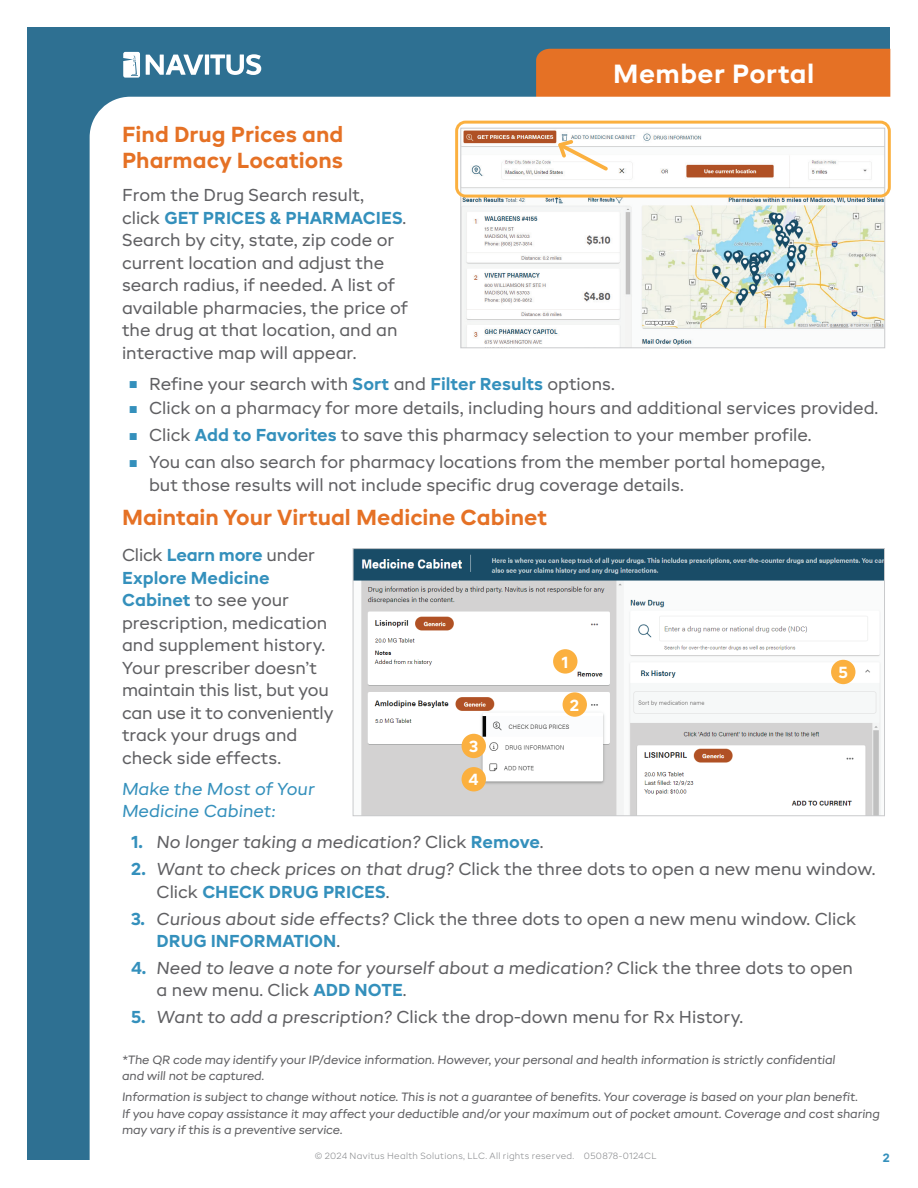
<style>
.page{position:relative;width:918px;height:1188px;background:#fff}
.page>*{position:absolute;margin:0;border:0;box-sizing:border-box;transform-origin:0 0}
.t1{font:700 26.25px "BR Candor";letter-spacing:.015em;color:#fff}
.t2{font:700 21.75px/26.1px "BR Candor";color:#e57125}
.t3{font:17.25px/22.5px "BR Candor";color:#5f5f62}
.t4{font:italic 17.25px/22.5px "BR Candor";color:#5f5f62}
.t5{font:italic 17.25px/22.5px "BR Candor";color:#3490bc}
.t6{font:700 16.05px/33.3px "BR Candor";color:#fff}
.t7{font:italic 12px/16.5px "BR Candor";letter-spacing:-.01em;color:#5f5f62}
.t8{font:700 12px "BR Candor";color:#3490bc}
.t9{font:300 9px "BR Candor";letter-spacing:.03em;color:#848689}
.s1{font-weight:700;color:#3490bc}
.s2{font-family:"Arial";font-size:15px;color:#3490bc}
.s3{font-weight:700;font-style:normal;color:#3490bc}
.s4{font-style:normal}
.s5{font-style:italic}
</style>
<div class="page">
<div style="left:28px;top:28px;width:862px;height:1132px;background:#2e7092"></div>
<hr style="left:205px;top:55px;width:4px;height:20px;background:#fff">
<svg style="left:123px;top:52px;width:17px;height:26px"></svg>
<div style="left:536px;top:49px;width:354px;height:48px;background:#e57125"></div>
<div style="left:90px;top:97px;width:800px;height:1063px;background:#fff"></div>
<svg style="left:210px;top:54px;width:51px;height:21px"></svg>
<svg style="left:146px;top:55px;width:57px;height:20px"></svg>
<img style="left:463px;top:130px;width:420px;height:216px">
<div style="left:461px;top:128px;width:424px;height:220px;border:1px solid #c9cacc"></div>
<div style="left:455px;top:121px;width:436px;height:77px;border:3px solid #fbb03f;border-radius:9px"></div>
<svg style="left:555px;top:137px;width:56px;height:37px;background:#f7eede"></svg>
<img style="left:355px;top:550px;width:528px;height:264px">
<div style="left:353px;top:548px;width:532px;height:268px;border:1px solid #c9cacc"></div>
<div style="left:462px;top:734px;width:24px;height:24px;background:#fbb03f;border-radius:50%"></div>
<div style="left:462px;top:767px;width:24px;height:24px;background:#fbb03f;border-radius:50%"></div>
<div style="left:831px;top:660px;width:24px;height:24px;background:#fbb03f;border-radius:50%"></div>
<div style="left:553px;top:649px;width:24px;height:25px;background:#fbb03f;border-radius:50%"></div>
<div style="left:563px;top:692px;width:24px;height:25px;background:#fbb03f;border-radius:50%"></div>
<p class="t1" style="left:613px;top:58px;width:203px">Member Portal</p>
<p class="t2" style="left:122px;top:121px;width:223px">Find Drug Prices and<br>Pharmacy Locations</p>
<p class="t3" style="left:122px;top:184px;width:288px">From the Drug Search result,<br>click <span class="s1">GET PRICES &amp; PHARMACIES</span>.<br>Search by city, state, zip code or current location and adjust the search radius, if needed. A list of available pharmacies, the price of the drug at that location, and an interactive map will appear.</p>
<p class="t3" style="left:129px;top:372px;width:488px"><span class="s2">■</span> Refine your search with <span class="s1">Sort</span> and <span class="s1">Filter Results</span> options.</p>
<p class="t3" style="left:129px;top:397px;width:751px"><span class="s2">■</span> Click on a pharmacy for more details, including hours and additional services provided.</p>
<p class="t3" style="left:129px;top:424px;width:684px"><span class="s2">■</span> Click <span class="s1">Add to Favorites</span> to save this pharmacy selection to your member profile.</p>
<p class="t3" style="left:149px;top:451px;width:678px;text-indent:-20px"><span class="s2">■</span> You can also search for pharmacy locations from the member portal homepage, but those results will not include specific drug coverage details.</p>
<p class="t2" style="left:122px;top:505px;width:427px">Maintain Your Virtual Medicine Cabinet</p>
<p class="t3" style="left:122px;top:544px;width:213px">Click <span class="s1">Learn more</span> under<br><span class="s1">Explore Medicine<br>Cabinet</span> to see your prescription, medication and supplement history.<br>Your prescriber doesn’t maintain this list, but you can use it to conveniently track your drugs and check side effects.</p>
<p class="t5" style="left:122px;top:778px;width:194px">Make the Most of Your<br>Medicine Cabinet:</p>
<p class="t4" style="left:131px;top:831px;width:414px"><span class="s3">1.</span> No longer taking a medication? <span class="s4">Click</span> <span class="s3">Remove</span><span class="s4">.</span></p>
<p class="t3" style="left:157px;top:858px;width:720px;text-indent:-25px"><span class="s1">2.</span> <span class="s5">Want to check prices on that drug?</span> Click the three dots to open a new menu window.<br>Click <span class="s1">CHECK DRUG PRICES</span>.</p>
<p class="t3" style="left:157px;top:907px;width:701px;text-indent:-25px"><span class="s1">3.</span> <span class="s5">Curious about side effects?</span> Click the three dots to open a new menu window. Click<br><span class="s1">DRUG INFORMATION</span>.</p>
<p class="t4" style="left:157px;top:957px;width:698px;text-indent:-25px"><span class="s3">4.</span> Need to leave a note for yourself about a medication? <span class="s4">Click the three dots to open a new menu. Click</span> <span class="s3">ADD NOTE</span><span class="s4">.</span></p>
<p class="t3" style="left:131px;top:1006px;width:614px"><span class="s1">5.</span> <span class="s5">Want to add a prescription?</span> Click the drop-down menu for Rx History.</p>
<p class="t6" style="left:562px;top:645px;width:8px">1</p>
<p class="t6" style="left:838px;top:656px;width:11px">5</p>
<p class="t6" style="left:570px;top:689px;width:11px">2</p>
<p class="t6" style="left:469px;top:730px;width:11px">3<br>4</p>
<p class="t7" style="left:122px;top:1051px;width:715px">*The QR code may identify your IP/device information. However, your personal and health information is strictly confidential and will not be captured.</p>
<p class="t7" style="left:122px;top:1089px;width:759px">Information is subject to change without notice. This is not a guarantee of benefits. Your coverage is based on your plan benefit.<br>If you have copay assistance it may affect your deductible and/or your maximum out of pocket amount. Coverage and cost sharing may vary if this is a preventive service.</p>
<p class="t9" style="left:315px;top:1151px;width:343px">© 2024 Navitus Health Solutions, LLC. All rights reserved. 050878-0124CL</p>
<p class="t8" style="left:883px;top:1150px;width:8px">2</p>
</div>
